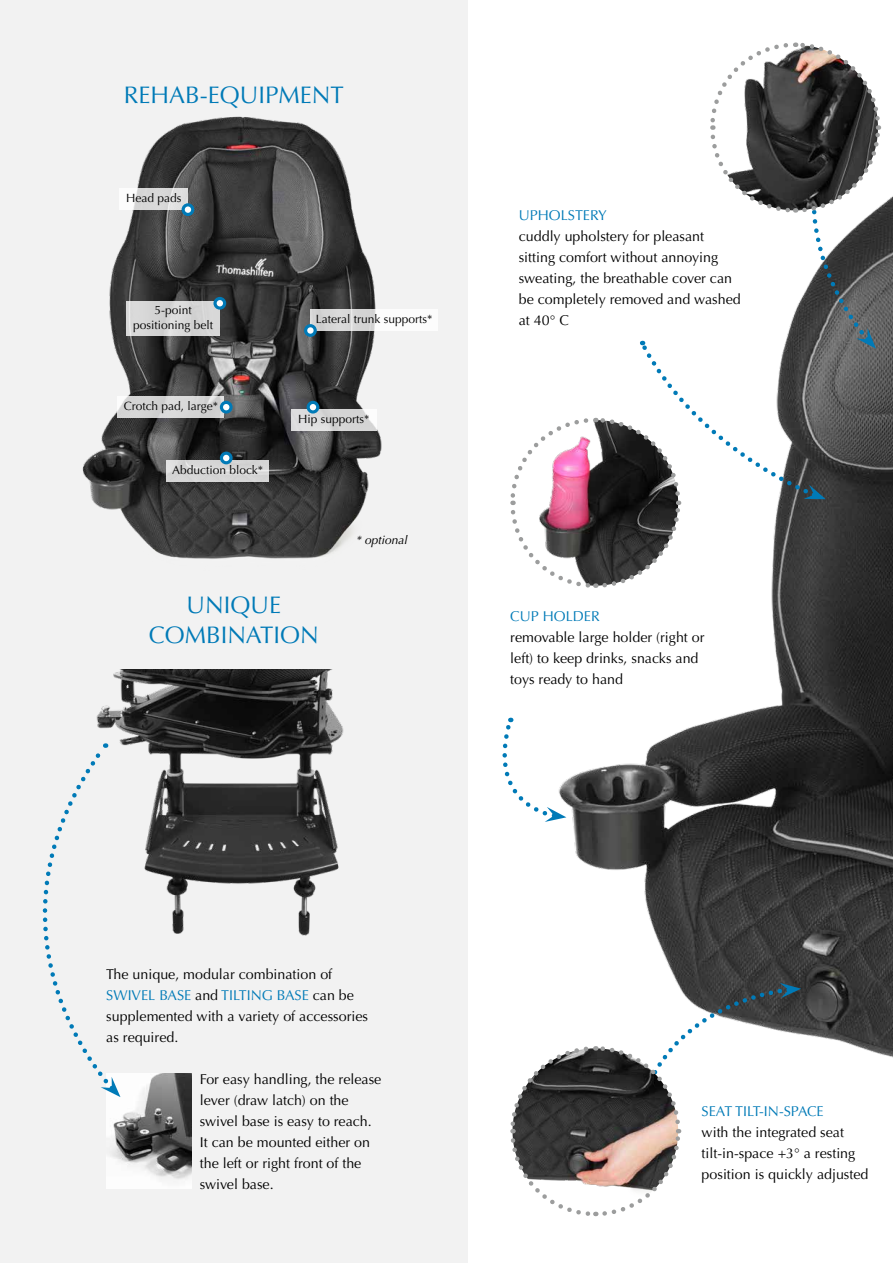
<style>
.page{position:relative;width:893px;height:1263px;background:#fff}
.page>*{position:absolute;margin:0;border:0;box-sizing:border-box;transform-origin:0 0}
.t1{font:24px/30px "Optima";color:#007ab7;text-align:center}
.t2{font:14.25px/21px "Optima";color:#000}
.t3{font:14.25px "Optima";color:#007ab7}
.t4{font:12px/15px "Optima";color:#000;text-align:center}
.t5{font:italic 12px "Optima";color:#000}
.s1{color:#007ab7}
</style>
<div class="page">
<img style="left:566px;top:196px;width:327px;height:862px">
<div style="left:0;top:0;width:468px;height:1263px;background:#f2f2f2"></div>
<svg style="left:510px;top:983px;width:291px;height:234px"></svg>
<svg style="left:502px;top:718px;width:64px;height:104px"></svg>
<svg style="left:510px;top:42px;width:373px;height:548px"></svg>
<img style="left:82px;top:116px;width:300px;height:443px">
<img style="left:96px;top:670px;width:248px;height:266px">
<img style="left:106px;top:1074px;width:85px;height:114px">
<svg style="left:42px;top:743px;width:78px;height:354px"></svg>
<svg style="left:120px;top:188px;width:68px;height:22px"></svg>
<svg style="left:291px;top:409px;width:85px;height:22px;background:#dadadb"></svg>
<svg style="left:167px;top:460px;width:102px;height:21px;background:#d7d7d7"></svg>
<svg style="left:310px;top:309px;width:72px;height:21px"></svg>
<svg style="left:182px;top:203px;width:12px;height:13px"></svg>
<div style="left:185px;top:206px;width:6px;height:7px;background:#fff;border-radius:50%"></div>
<svg style="left:307px;top:401px;width:12px;height:13px"></svg>
<svg style="left:310px;top:404px;width:6px;height:6px"></svg>
<svg style="left:220px;top:452px;width:13px;height:12px"></svg>
<svg style="left:223px;top:455px;width:6px;height:6px"></svg>
<div style="left:126px;top:301px;width:94px;height:34px;background:#d7d7d7"></div>
<svg style="left:304px;top:324px;width:13px;height:13px"></svg>
<svg style="left:307px;top:327px;width:7px;height:7px"></svg>
<svg style="left:213px;top:297px;width:13px;height:13px"></svg>
<svg style="left:217px;top:300px;width:6px;height:6px"></svg>
<div style="left:118px;top:396px;width:106px;height:22px;background:#d4d4d4"></div>
<svg style="left:220px;top:401px;width:13px;height:13px"></svg>
<svg style="left:223px;top:404px;width:6px;height:6px"></svg>
<h1 class="t1" style="left:124px;top:80px;width:222px">REHAB-EQUIPMENT</h1>
<p class="t4" style="left:126px;top:191px;width:57px">Head pads</p>
<p class="t4" style="left:133px;top:303px;width:82px">5-point positioning belt</p>
<p class="t4" style="left:124px;top:399px;width:96px">Crotch pad, large*</p>
<p class="t4" style="left:172px;top:463px;width:93px">Abduction block*</p>
<p class="t4" style="left:316px;top:312px;width:118px">Lateral trunk supports*</p>
<p class="t4" style="left:298px;top:412px;width:73px">Hip supports*</p>
<p class="t5" style="left:356px;top:532px;width:53px">* optional</p>
<h1 class="t1" style="left:149px;top:590px;width:171px">UNIQUE<br>COMBINATION</h1>
<p class="t3" style="left:519px;top:207px;width:90px">UPHOLSTERY</p>
<p class="t2" style="left:519px;top:226px;width:223px">cuddly upholstery for pleasant sitting comfort without annoying sweating, the breathable cover can be completely removed and washed at 40° C</p>
<p class="t3" style="left:510px;top:607px;width:91px">CUP HOLDER</p>
<p class="t2" style="left:510px;top:626px;width:196px">removable large holder (right or left) to keep drinks, snacks and toys ready to hand</p>
<p class="t2" style="left:106px;top:964px;width:263px">The unique, modular combination of<br><span class="s1">SWIVEL BASE</span> and <span class="s1">TILTING BASE</span> can be supplemented with a variety of accessories as required.</p>
<p class="t2" style="left:200px;top:1069px;width:183px">For easy handling, the release lever (draw latch) on the swivel base is easy to reach.<br>It can be mounted either on the left or right front of the swivel base.</p>
<p class="t3" style="left:702px;top:1102px;width:124px">SEAT TILT-IN-SPACE</p>
<p class="t2" style="left:702px;top:1121px;width:168px">with the integrated seat tilt-in-space +3° a resting position is quickly adjusted</p>
</div>
